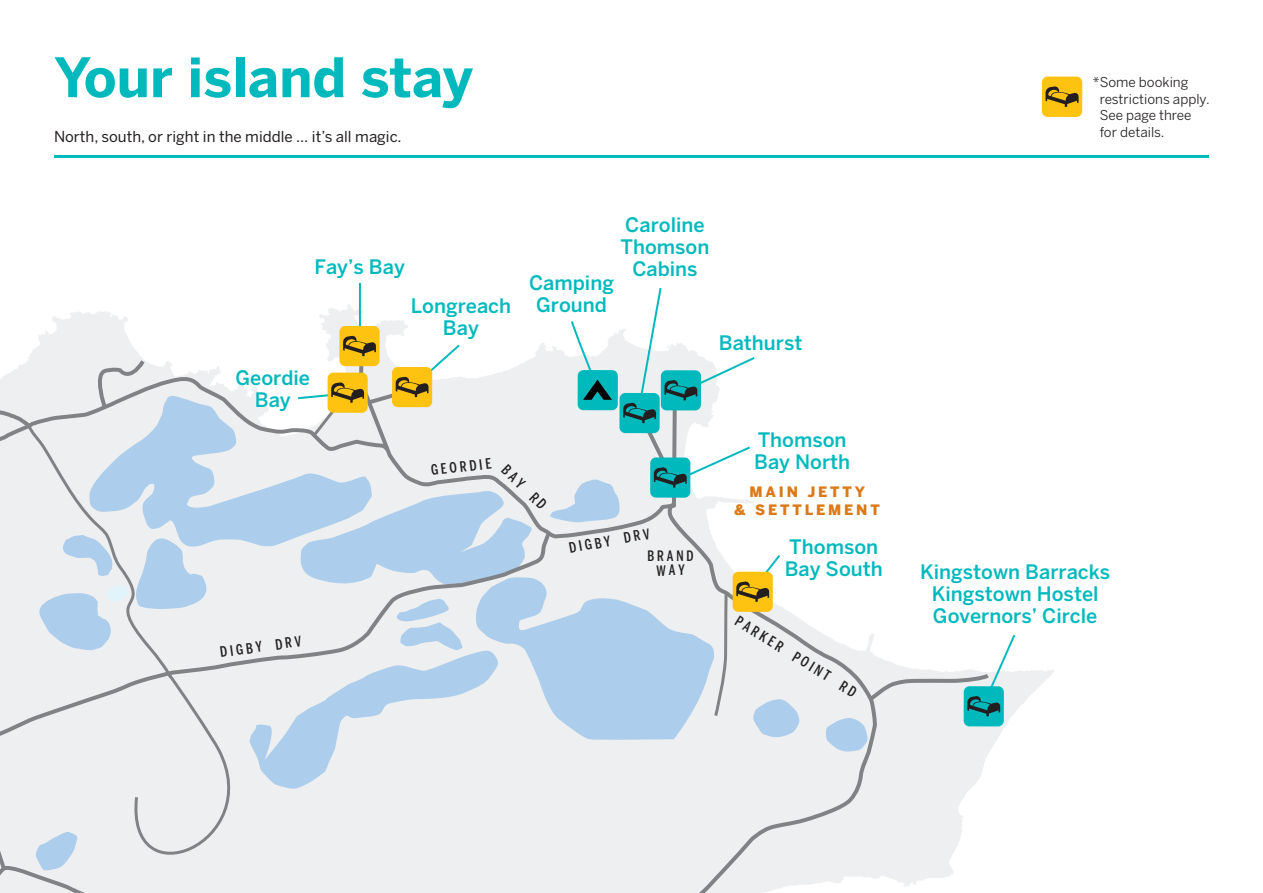
<style>
.page{position:relative;width:1263px;height:893px;background:#fff}
.page>*{position:absolute;margin:0;border:0;box-sizing:border-box;transform-origin:0 0}
.t1{font:700 54px "Benton Sans";color:#00b9bd}
.t2{font:500 19.8px/21.8px "Benton Sans";color:#00b9bd;text-align:center}
.t3{font:15px "Benton Sans";color:#231f20}
.t4{font:500 extra-condensed 14.25px/14.2px "Benton Sans";letter-spacing:.19em;color:#231f20;text-align:center}
.t5{font:900 14.25px/18.3px "Benton Sans";letter-spacing:.2em;color:#da7a19;text-align:center}
.t6{font:13.5px/16.5px "Benton Sans";color:#231f20}
</style>
<div class="page">
<hr style="left:54px;top:155px;width:1155px;height:3px;background:#00b9bd">
<svg style="left:880px;top:670px;width:174px;height:216px"></svg>
<svg style="left:800px;top:619px;width:80px;height:266px;background:#eaeced"></svg>
<hr style="left:359px;top:283px;width:2px;height:52px;background:#00b9bd">
<svg style="left:826px;top:633px;width:191px;height:119px"></svg>
<svg style="left:0;top:286px;width:800px;height:607px"></svg>
<div style="left:1042px;top:77px;width:40px;height:40px;background:#fec210;border-radius:6px"></div>
<svg style="left:1045px;top:86px;width:33px;height:21px"></svg>
<h1 class="t1" style="left:54px;top:45px;width:420px">Your island stay</h1>
<p class="t3" style="left:54px;top:128px;width:349px">North, south, or right in the middle … it’s all magic.</p>
<p class="t2" style="left:315px;top:256px;width:92px">Fay’s Bay</p>
<p class="t2" style="left:235px;top:367px;width:76px">Geordie<br>Bay</p>
<p class="t2" style="left:411px;top:294px;width:102px">Longreach<br>Bay</p>
<p class="t2" style="left:620px;top:214px;width:90px">Caroline<br>Thomson<br>Cabins</p>
<p class="t2" style="left:529px;top:272px;width:86px">Camping<br>Ground</p>
<p class="t4" style="left:430px;top:463px;width:62px;rotate:-7deg">GEORDIE</p>
<p class="t4" style="left:509px;top:463px;width:57px;rotate:44deg">BAY RD</p>
<p class="t4" style="left:568px;top:541px;width:83px;rotate:-10deg">DIGBY DRV</p>
<p class="t4" style="left:647px;top:549px;width:48px">BRAND<br>WAY</p>
<p class="t2" style="left:719px;top:331px;width:85px">Bathurst</p>
<p class="t2" style="left:754px;top:429px;width:98px;text-align:left">Thomson<br>Bay North</p>
<p class="t5" style="left:734px;top:482px;width:147px">MAIN JETTY<br>&amp; SETTLEMENT</p>
<p class="t2" style="left:785px;top:536px;width:100px;text-align:left">Thomson<br>Bay South</p>
<p class="t4" style="left:219px;top:645px;width:83px;rotate:-8deg">DIGBY DRV</p>
<p class="t4" style="left:740px;top:613px;width:141px;rotate:32deg">PARKER POINT RD</p>
<p class="t6" style="left:1100px;top:74px;width:111px;text-indent:-7px">*Some booking restrictions apply.<br>See page three for details.</p>
<p class="t2" style="left:920px;top:561px;width:192px">Kingstown Barracks<br>Kingstown Hostel<br>Governors’ Circle</p>
</div>
